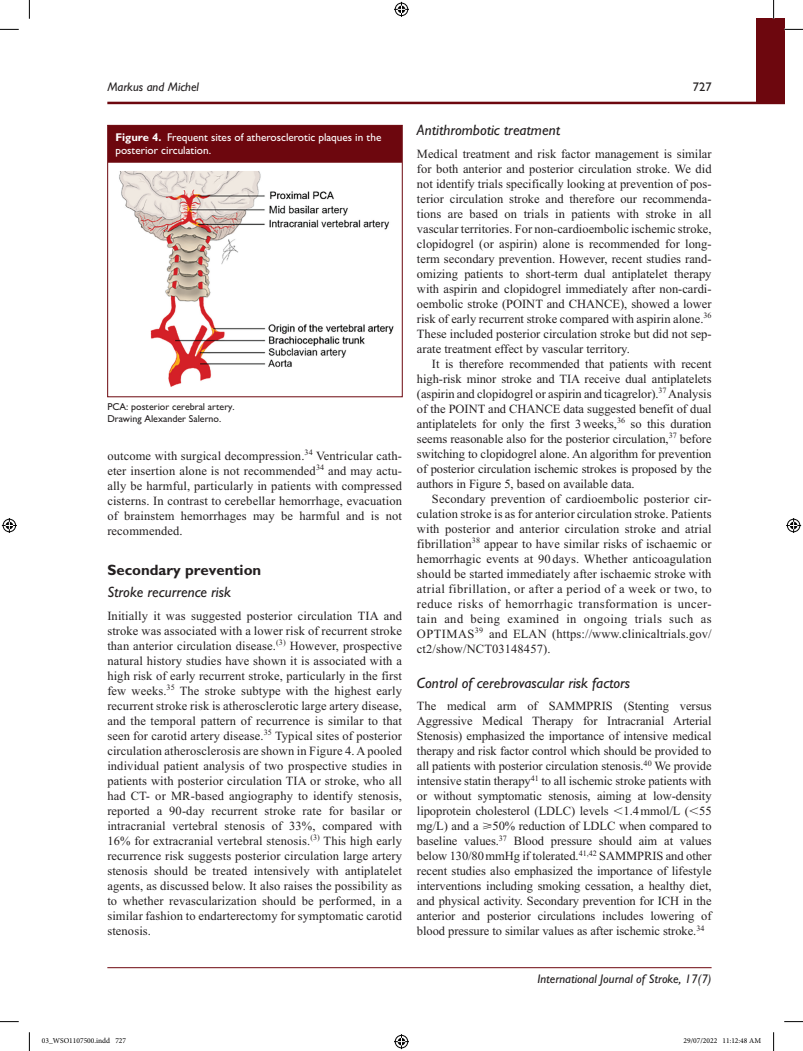
<style>
.page{position:relative;width:803px;height:1051px;background:#fff}
.page>*{position:absolute;margin:0;border:0;box-sizing:border-box;transform-origin:0 0}
.t1{font:italic 500 15px "Gill Sans MT Pro";color:#231f20}
.t2{font:700 15px "Gill Sans Std";color:#231f20}
.t3{font:12.5px/15px "Times New Roman";letter-spacing:.005em;color:#231f20;text-align:justify}
.t4{font:italic 500 12.5px "Gill Sans MT Pro";color:#231f20}
.t5{font:500 12.5px "Gill Sans MT Pro";color:#231f20}
.t6{font:500 11.25px/13.1px "Gill Sans MT Pro";color:#fff}
.t7{font:500 10px/11.9px "Gill Sans MT Pro";color:#231f20}
.t8{font:7.5px "Minion Pro";color:#000}
.s1{font-family:"Gill Sans Std";font-weight:700}
</style>
<div class="page">
<hr style="left:107px;top:102px;width:677px;height:2px;background:#6d070e">
<div style="left:756px;top:19px;width:28px;height:85px;background:#6d070e"></div>
<hr style="left:107px;top:967px;width:604px;height:1px;background:#6d070e">
<div style="left:108px;top:125px;width:294px;height:38px;background:#6d070e"></div>
<img style="left:119px;top:172px;width:275px;height:215px">
<div style="left:107px;top:125px;width:296px;height:272px;border:1px solid #6d070e"></div>
<svg style="left:0;top:29px;width:19px;height:1px"></svg>
<svg style="left:784px;top:29px;width:19px;height:1px"></svg>
<svg style="left:0;top:1021px;width:19px;height:1px"></svg>
<svg style="left:784px;top:1021px;width:19px;height:1px"></svg>
<svg style="left:29px;top:0;width:1px;height:19px"></svg>
<svg style="left:29px;top:1032px;width:1px;height:19px"></svg>
<svg style="left:773px;top:0;width:1px;height:19px"></svg>
<svg style="left:773px;top:1032px;width:1px;height:19px"></svg>
<svg style="left:394px;top:2px;width:15px;height:15px"></svg>
<svg style="left:394px;top:1034px;width:15px;height:15px"></svg>
<svg style="left:2px;top:518px;width:15px;height:15px"></svg>
<svg style="left:786px;top:518px;width:15px;height:15px"></svg>
<p class="t4" style="left:107px;top:79px;width:93px">Markus and Michel</p>
<p class="t5" style="left:693px;top:79px;width:20px">727</p>
<p class="t6" style="left:115px;top:130px;width:267px"><span class="s1">Figure 4.</span> Frequent sites of atherosclerotic plaques in the posterior circulation.</p>
<p class="t7" style="left:107px;top:401px;width:129px">PCA: posterior cerebral artery.<br>Drawing Alexander Salerno.</p>
<p class="t3" style="left:107px;top:448px;width:296px">outcome with surgical decompression.<sup>34</sup> Ventricular cath&shy;eter insertion alone is not recommended<sup>34</sup> and may actu&shy;ally be harmful, particularly in patients with compressed cisterns. In contrast to cerebellar hemorrhage, evacuation of brainstem hemorrhages may be harmful and is not recommended.</p>
<p class="t2" style="left:107px;top:561px;width:155px">Secondary prevention</p>
<p class="t1" style="left:107px;top:583px;width:125px">Stroke recurrence risk</p>
<p class="t3" style="left:107px;top:608px;width:296px">Initially it was suggested posterior circulation TIA and stroke was associated with a lower risk of recurrent stroke than anterior circulation disease.<sup>(3)</sup> However, prospective natural history studies have shown it is associated with a high risk of early recurrent stroke, particularly in the first few weeks.<sup>35</sup> The stroke subtype with the highest early recurrent stroke risk is atherosclerotic large artery disease, and the temporal pattern of recurrence is similar to that seen for carotid artery disease.<sup>35</sup> Typical sites of posterior circulation atherosclerosis are shown in Figure 4. A pooled individual patient analysis of two prospective studies in patients with posterior circulation TIA or stroke, who all had CT- or MR-based angiography to identify stenosis, reported a 90-day recurrent stroke rate for basilar or intracranial vertebral stenosis of 33%, compared with 16% for extracranial vertebral stenosis.<sup>(3)</sup> This high early recurrence risk suggests posterior circulation large artery stenosis should be treated intensively with antiplatelet agents, as discussed below. It also raises the possibility as to whether revascularization should be performed, in a similar fashion to endarterectomy for symptomatic carotid stenosis.</p>
<p class="t1" style="left:417px;top:121px;width:145px">Antithrombotic treatment</p>
<p class="t3" style="left:417px;top:146px;width:296px">Medical treatment and risk factor management is similar for both anterior and posterior circulation stroke. We did not identify trials specifically looking at prevention of pos&shy;terior circulation stroke and therefore our recommenda&shy;tions are based on trials in patients with stroke in all vascular territories. For non-cardioembolic ischemic stroke, clopidogrel (or aspirin) alone is recommended for long&shy;term secondary prevention. However, recent studies rand&shy;omizing patients to short-term dual antiplatelet therapy with aspirin and clopidogrel immediately after non-cardi&shy;oembolic stroke (POINT and CHANCE), showed a lower risk of early recurrent stroke compared with aspirin alone.<sup>36<br></sup>These included posterior circulation stroke but did not sep&shy;arate treatment effect by vascular territory.</p>
<p class="t3" style="left:417px;top:356px;width:296px;text-indent:15px">It is therefore recommended that patients with recent high-risk minor stroke and TIA receive dual antiplatelets (aspirin and clopidogrel or aspirin and ticagrelor).<sup>37</sup> Analysis of the POINT and CHANCE data suggested benefit of dual antiplatelets for only the first 3weeks,<sup>36</sup> so this duration seems reasonable also for the posterior circulation,<sup>37</sup> before switching to clopidogrel alone. An algorithm for prevention of posterior circulation ischemic strokes is proposed by the authors in Figure 5, based on available data.</p>
<p class="t3" style="left:417px;top:491px;width:296px;text-indent:15px">Secondary prevention of cardioembolic posterior cir&shy;culation stroke is as for anterior circulation stroke. Patients with posterior and anterior circulation stroke and atrial fibrillation<sup>38</sup> appear to have similar risks of ischaemic or hemorrhagic events at 90 days. Whether anticoagulation should be started immediately after ischaemic stroke with atrial fibrillation, or after a period of a week or two, to reduce risks of hemorrhagic transformation is uncer&shy;tain and being examined in ongoing trials such as OPTIMAS<sup>39</sup> and ELAN (https://www.clinicaltrials.gov/ ct2/show/NCT03148457).</p>
<p class="t1" style="left:417px;top:674px;width:215px">Control of cerebrovascular risk factors</p>
<p class="t3" style="left:417px;top:699px;width:296px">The medical arm of SAMMPRIS (Stenting versus Aggressive Medical Therapy for Intracranial Arterial Stenosis) emphasized the importance of intensive medical therapy and risk factor control which should be provided to all patients with posterior circulation stenosis.<sup>40</sup> We provide intensive statin therapy<sup>41</sup> to all ischemic stroke patients with or without symptomatic stenosis, aiming at low-density lipoprotein cholesterol (LDLC) levels 1.4mmol/L ( 55 mg/L) and a ⩾50% reduction of LDLC when compared to baseline values.<sup>37</sup> Blood pressure should aim at values below 130/80mmHg if tolerated.<sup>41,42</sup> SAMMPRIS and other recent studies also emphasized the importance of lifestyle interventions including smoking cessation, a healthy diet, and physical activity. Secondary prevention for ICH in the anterior and posterior circulations includes lowering of blood pressure to similar values as after ischemic stroke.<sup>34</sup></p>
<p class="t4" style="left:537px;top:971px;width:176px">International Journal of Stroke, 17(7)</p>
<p class="t8" style="left:42px;top:1036px;width:86px">03_WSO1107500.indd 727</p>
<p class="t8" style="left:683px;top:1036px;width:79px">29/07/2022 11:12:48 AM</p>
</div>
